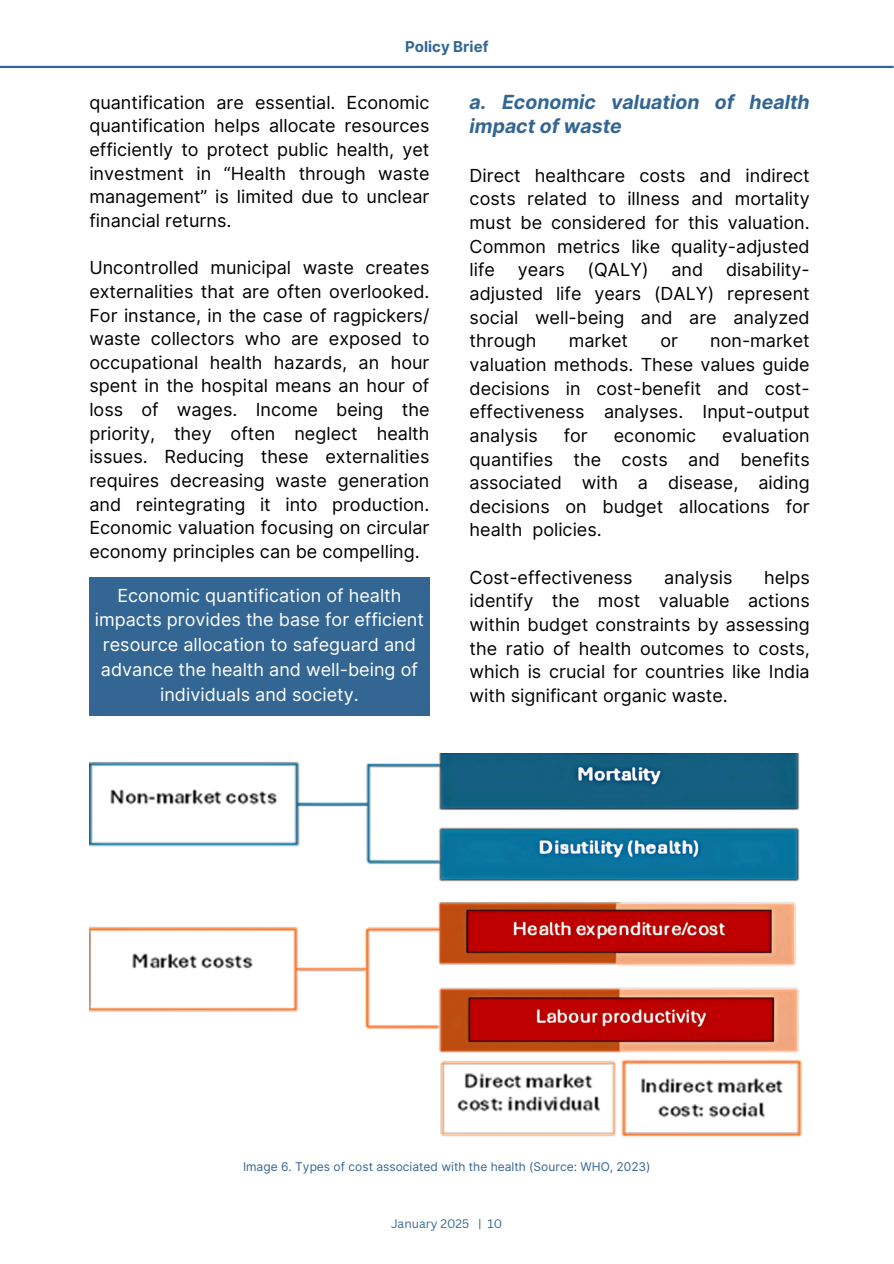
<style>
.page{position:relative;width:894px;height:1264px;background:#fff}
.page>*{position:absolute;margin:0;border:0;box-sizing:border-box;transform-origin:0 0}
.t1{font:italic 700 19.5px/24.8px "Inter";color:#346693}
.t2{font:18px/23.7px "Inter";color:#000;text-align:justify}
.t3{font:18px/24.8px "Inter";color:#fff;text-align:center}
.t4{font:700 15px "Inter";color:#346693}
.t5{font:12px "Inter";color:#346693}
.t6{font:12px "Canva Sans";color:#346693}
</style>
<div class="page">
<hr style="left:0;top:66px;width:893px;height:2px;background:#346693">
<img style="left:89px;top:753px;width:713px;height:384px">
<div style="left:89px;top:577px;width:340px;height:138px;background:#346693"></div>
<h2 class="t4" style="left:405px;top:37px;width:85px">Policy Brief</h2>
<h2 class="t2" style="left:89px;top:90px;width:341px">quantification are essential. Economic quantification helps allocate resources efficiently to protect public health, yet investment in “Health through waste management” is limited due to unclear financial returns.</h2>
<h1 class="t2" style="left:89px;top:256px;width:341px">Uncontrolled municipal waste creates externalities that are often overlooked.<br>For instance, in the case of ragpickers/ waste collectors who are exposed to occupational health hazards, an hour spent in the hospital means an hour of loss of wages. Income being the priority, they often neglect health issues. Reducing these externalities requires decreasing waste generation and reintegrating it into production.<br>Economic valuation focusing on circular economy principles can be compelling.</h1>
<h3 class="t3" style="left:95px;top:582px;width:330px">Economic quantification of health impacts provides the base for efficient resource allocation to safeguard and advance the health and well-being of individuals and society.</h3>
<p class="t1" style="left:469px;top:89px;width:341px">a. Economic valuation of health impact of waste</p>
<h2 class="t2" style="left:469px;top:163px;width:341px">Direct healthcare costs and indirect costs related to illness and mortality must be considered for this valuation.<br>Common metrics like quality-adjusted life</h2>
<h2 class="t2" style="left:518px;top:258px;width:48px">years</h2>
<h2 class="t2" style="left:587px;top:258px;width:62px">(QALY)</h2>
<h2 class="t2" style="left:671px;top:258px;width:33px">and</h2>
<h2 class="t2" style="left:469px;top:258px;width:341px;text-indent:256px">disability&shy;adjusted life years (DALY) represent social well-being and are analyzed through</h2>
<h2 class="t2" style="left:469px;top:329px;width:341px;text-indent:240px">non-market valuation methods. These values guide decisions in cost-benefit and cost&shy;effectiveness analyses. Input-output analysis</h2>
<h2 class="t2" style="left:568px;top:329px;width:61px">market</h2>
<h2 class="t2" style="left:660px;top:329px;width:19px">or</h2>
<h2 class="t2" style="left:563px;top:423px;width:26px">for</h2>
<h2 class="t2" style="left:613px;top:423px;width:84px">economic</h2>
<h2 class="t2" style="left:469px;top:423px;width:341px;text-indent:252px">evaluation quantifies the costs and benefits associated with a disease, aiding decisions on budget allocations for health policies.</h2>
<h2 class="t2" style="left:469px;top:565px;width:164px">Cost-effectiveness</h2>
<h2 class="t2" style="left:664px;top:565px;width:70px">analysis</h2>
<h2 class="t2" style="left:469px;top:565px;width:341px;text-indent:294px">helps identify the most valuable actions within budget constraints by assessing the ratio of health outcomes to costs, which is crucial for countries like India with significant organic waste.</h2>
<h2 class="t5" style="left:243px;top:1159px;width:409px">Image 6. Types of cost associated with the health (Source: WHO, 2023)</h2>
<p class="t6" style="left:391px;top:1215px;width:113px">January 2025 | 10</p>
</div>
